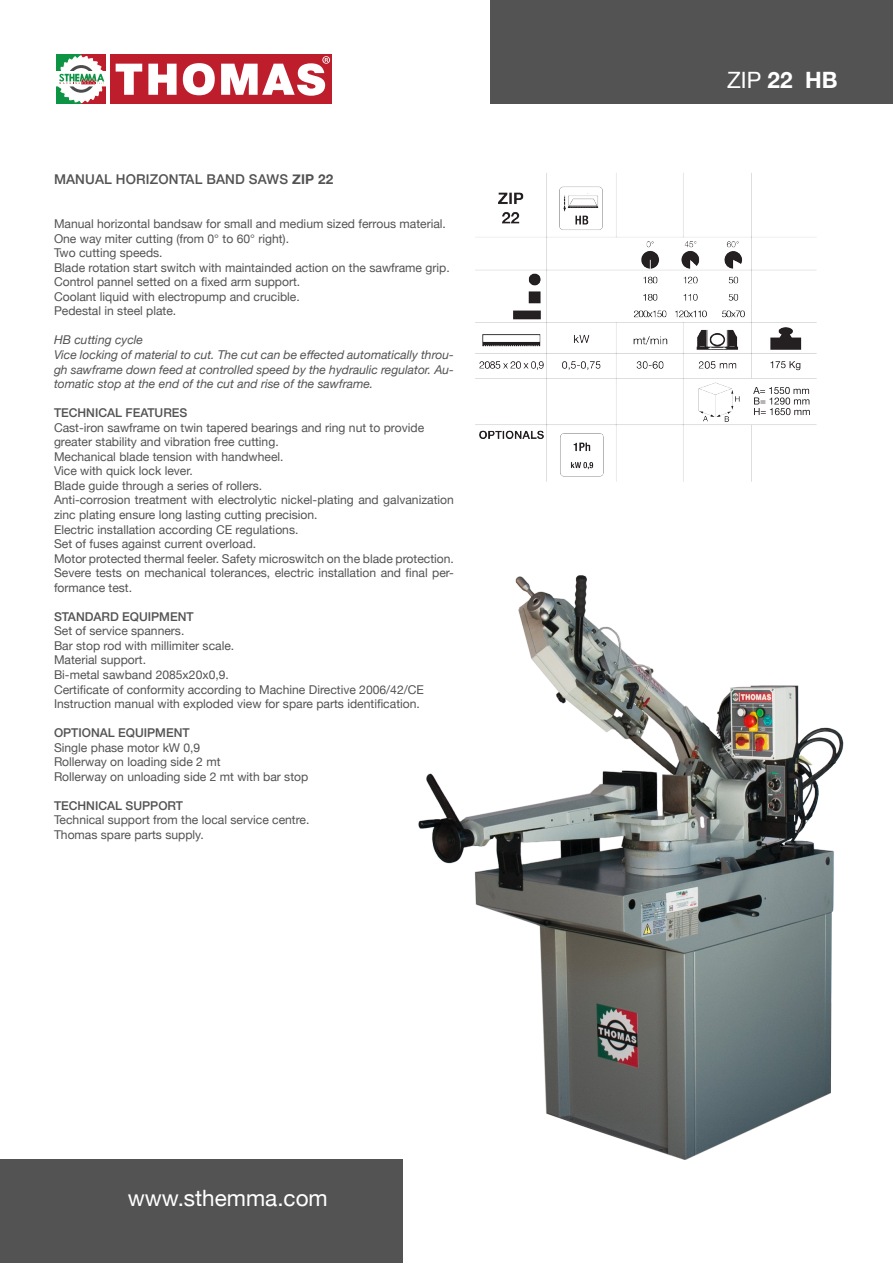
<style>
.page{position:relative;width:893px;height:1263px;background:#fff}
.page>*{position:absolute;margin:0;border:0;box-sizing:border-box;transform-origin:0 0}
.t1{font:22.5px "Helvetica Neue";color:#fff}
.t2{font:700 22.5px "Helvetica Neue";color:#fff}
.t3{font:500 13.5px "Helvetica Neue";letter-spacing:.01em;color:#535353}
.t4{font:12.15px/14.5px "Helvetica Neue";color:#535353}
.t5{font:italic 12.15px/14.5px "Helvetica Neue";color:#535353;text-align:justify}
.t6{font:500 12.15px "Helvetica Neue";color:#535353}
.s1{font-weight:700}
.s2{font-weight:500}
.s3{font-weight:400}
</style>
<div class="page">
<div style="left:490px;top:0;width:403px;height:103px;background:#535353"></div>
<div style="left:56px;top:54px;width:25px;height:50px;background:#0d9344"></div>
<div style="left:81px;top:54px;width:25px;height:50px;background:#be1d2c"></div>
<div style="left:56px;top:72px;width:50px;height:14px;border:1px solid #fff"></div>
<svg style="left:58px;top:55px;width:46px;height:49px"></svg>
<div style="left:110px;top:54px;width:222px;height:49px;background:#be1d2c"></div>
<svg style="left:116px;top:64px;width:26px;height:31px"></svg>
<svg style="left:148px;top:64px;width:29px;height:31px"></svg>
<svg style="left:183px;top:63px;width:32px;height:32px"></svg>
<svg style="left:221px;top:56px;width:109px;height:40px"></svg>
<img style="left:475px;top:173px;width:342px;height:278px">
<div style="left:0;top:1160px;width:403px;height:103px;background:#535353"></div>
<img style="left:370px;top:451px;width:474px;height:709px">
<p class="t3" style="left:54px;top:169px;width:281px">MANUAL HORIZONTAL BAND SAWS <span class="s1">ZIP 22</span></p>
<p class="t4" style="left:54px;top:217px;width:393px">Manual horizontal bandsaw for small and medium sized ferrous material.</p>
<p class="t4" style="left:54px;top:232px;width:237px">One way miter cutting (from 0° to 60° right).</p>
<p class="t4" style="left:54px;top:246px;width:110px">Two cutting speeds.</p>
<p class="t4" style="left:54px;top:261px;width:397px">Blade rotation start switch with maintainded action on the sawframe grip.</p>
<p class="t4" style="left:54px;top:275px;width:248px">Control pannel setted on a fixed arm support.</p>
<p class="t4" style="left:54px;top:290px;width:247px">Coolant liquid with electropump and crucible.</p>
<p class="t4" style="left:54px;top:304px;width:124px">Pedestal in steel plate.</p>
<p class="t5" style="left:54px;top:334px;width:91px">HB cutting cycle</p>
<p class="t5" style="left:54px;top:348px;width:401px">Vice locking of material to cut. The cut can be effected automatically throu&shy;gh sawframe down feed at controlled speed by the hydraulic regulator. Au&shy;tomatic stop at the end of the cut and rise of the sawframe.</p>
<p class="t4" style="left:54px;top:406px;width:372px"><span class="s2">TECHNICAL FEATURES<br></span>Cast-iron sawframe on twin tapered bearings and ring nut to provide greater stability and vibration free cutting.</p>
<p class="t4" style="left:54px;top:450px;width:231px">Mechanical blade tension with handwheel.</p>
<p class="t4" style="left:54px;top:464px;width:140px">Vice with quick lock lever.</p>
<p class="t4" style="left:54px;top:479px;width:210px">Blade guide through a series of rollers.</p>
<p class="t4" style="left:54px;top:494px;width:401px">Anti-corrosion treatment with electrolytic nickel-plating and galvanization zinc plating ensure long lasting cutting precision.</p>
<p class="t4" style="left:54px;top:523px;width:246px">Electric installation according CE regulations.</p>
<p class="t4" style="left:54px;top:537px;width:204px">Set of fuses against current overload.</p>
<p class="t4" style="left:54px;top:552px;width:401px">Motor protected thermal feeler. Safety microswitch on the blade protection.</p>
<p class="t4" style="left:54px;top:566px;width:401px">Severe tests on mechanical tolerances, electric installation and final per&shy;formance test.</p>
<p class="t6" style="left:54px;top:607px;width:141px">STANDARD EQUIPMENT</p>
<p class="t4" style="left:54px;top:624px;width:132px">Set of service spanners.</p>
<p class="t4" style="left:54px;top:639px;width:182px">Bar stop rod with millimiter scale.</p>
<p class="t4" style="left:54px;top:653px;width:94px">Material support.</p>
<p class="t4" style="left:54px;top:668px;width:176px">Bi-metal sawband 2085x20x0,9.</p>
<p class="t4" style="left:54px;top:683px;width:371px">Certificate of conformity according to Machine Directive 2006/42/CE</p>
<p class="t4" style="left:54px;top:697px;width:367px">Instruction manual with exploded view for spare parts identification.</p>
<p class="t6" style="left:54px;top:723px;width:137px">OPTIONAL EQUIPMENT</p>
<p class="t4" style="left:54px;top:741px;width:148px">Single phase motor kW 0,9</p>
<p class="t4" style="left:54px;top:755px;width:168px">Rollerway on loading side 2 mt</p>
<p class="t4" style="left:54px;top:770px;width:256px">Rollerway on unloading side 2 mt with bar stop</p>
<p class="t6" style="left:54px;top:796px;width:131px">TECHNICAL SUPPORT</p>
<p class="t4" style="left:54px;top:813px;width:257px">Technical support from the local service centre.</p>
<p class="t4" style="left:54px;top:828px;width:151px">Thomas spare parts supply.</p>
<p class="t1" style="left:128px;top:1182px;width:202px">www.sthemma.com</p>
<p class="t2" style="left:727px;top:62px;width:112px"><span class="s3">ZIP</span> 22 HB</p>
</div>
